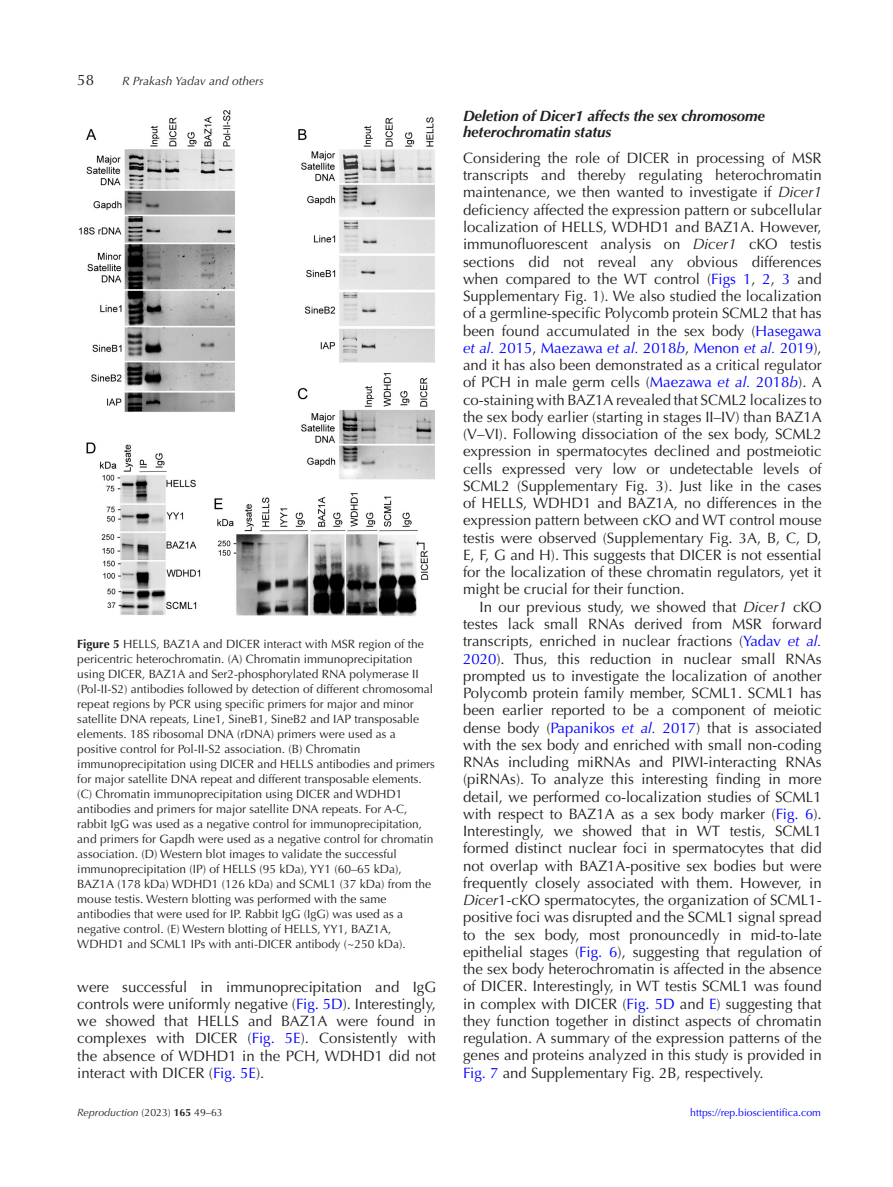
<style>
.page{position:relative;width:893px;height:1187px;background:#fff}
.page>*{position:absolute;margin:0;border:0;box-sizing:border-box;transform-origin:0 0}
.TXT{font:15px/17.2px "Optima LT Std";color:#231f20;text-align:justify}
.TXI{font:15px/17.2px "Optima LT Std";color:#231f20;text-align:justify}
.t1{font:italic 700 15px/16.5px "Optima LT Std";letter-spacing:-.01em;color:#231f20}
.TXT-2{font:15px "Optima LT Std";color:#00f}
.FC{font:12px/15px "Optima LT Std";color:#231f20}
.t2{font:italic 12px "Optima LT Std";color:#231f20}
.t3{font:10.5px "Optima LT Std";color:#00f}
.t4{font:italic 10.5px "Optima LT Std";color:#231f20}
.s1{font-weight:700}
.s2{color:#00f}
.s3{font-style:normal}
.s4{font-weight:700;font-style:normal}
.s5{font-style:italic}
.s6{color:#231f20}
.s7{font-style:italic;color:#00f}
</style>
<div class="page">
<img style="left:79px;top:110px;width:356px;height:506px">
<p class="TXI" style="left:77px;top:71px;width:18px">58</p>
<p class="t2" style="left:122px;top:74px;width:143px">R Prakash Yadav and others</p>
<p class="FC" style="left:77px;top:636px;width:359px"><span class="s1">Figure 5</span> HELLS, BAZ1A and DICER interact with MSR region of the pericentric heterochromatin. (A) Chromatin immunoprecipitation using DICER, BAZ1A and Ser2-phosphorylated RNA polymerase II (Pol-II-S2) antibodies followed by detection of different chromosomal repeat regions by PCR using specific primers for major and minor satellite DNA repeats, Line1, SineB1, SineB2 and IAP transposable elements. 18S ribosomal DNA (rDNA) primers were used as a positive control for Pol-II-S2 association. (B) Chromatin immunoprecipitation using DICER and HELLS antibodies and primers for major satellite DNA repeat and different transposable elements. (C) Chromatin immunoprecipitation using DICER and WDHD1 antibodies and primers for major satellite DNA repeats. For A-C, rabbit IgG was used as a negative control for immunoprecipitation, and primers for Gapdh were used as a negative control for chromatin association. (D) Western blot images to validate the successful immunoprecipitation (IP) of HELLS (95 kDa), YY1 (60–65 kDa), BAZ1A (178 kDa) WDHD1 (126 kDa) and SCML1 (37 kDa) from the mouse testis. Western blotting was performed with the same antibodies that were used for IP. Rabbit IgG (IgG) was used as a negative control. (E) Western blotting of HELLS, YY1, BAZ1A, WDHD1 and SCML1 IPs with anti-DICER antibody (~250 kDa).</p>
<p class="TXT" style="left:77px;top:978px;width:360px">were successful in immunoprecipitation and IgG controls were uniformly negative (<span class="s2">Fig. 5D</span>). Interestingly, we showed that HELLS and BAZ1A were found in complexes with DICER (<span class="s2">Fig. 5E</span>). Consistently with the absence of WDHD1 in the PCH, WDHD1 did not interact with DICER (<span class="s2">Fig. 5E</span>).</p>
<p class="t4" style="left:77px;top:1105px;width:147px">Reproduction <span class="s3">(2023)</span> <span class="s4">165</span> <span class="s3">49–63</span></p>
<h2 class="t1" style="left:463px;top:107px;width:303px">Deletion of Dicer1 affects the sex chromosome heterochromatin status</h2>
<p class="TXT" style="left:463px;top:149px;width:360px">Considering the role of DICER in processing of MSR</p>
<p class="TXT" style="left:463px;top:167px;width:360px">transcripts and thereby regulating heterochromatin</p>
<p class="TXT" style="left:463px;top:184px;width:360px">maintenance, we then wanted to investigate if <span class="s5">Dicer1</span></p>
<p class="TXT" style="left:463px;top:201px;width:360px">deficiency affected the expression pattern or subcellular</p>
<p class="TXT" style="left:463px;top:218px;width:360px">localization of HELLS, WDHD1 and BAZ1A. However,</p>
<p class="TXT" style="left:463px;top:236px;width:360px">immunofluorescent analysis on <span class="s5">Dicer1</span> cKO testis</p>
<p class="TXT" style="left:463px;top:253px;width:360px">sections did not reveal any obvious differences</p>
<p class="TXT" style="left:463px;top:270px;width:360px">when compared to the WT control (<span class="s2">Figs 1</span>, <span class="s2">2</span>, <span class="s2">3</span> and</p>
<p class="TXT" style="left:463px;top:287px;width:360px">Supplementary Fig. 1). We also studied the localization</p>
<p class="TXT" style="left:463px;top:305px;width:360px">of a germline-specific Polycomb protein SCML2 that has</p>
<p class="TXT" style="left:463px;top:322px;width:360px">been found accumulated in the sex body (<span class="s2">Hasegawa</span></p>
<p class="TXT-2" style="left:463px;top:339px;width:360px"><span class="s5">et al.</span> 2015<span class="s6">,</span> Maezawa <span class="s5">et al.</span> 2018<span class="s5">b</span><span class="s6">,</span> Menon <span class="s5">et al.</span> 2019<span class="s6">),</span></p>
<p class="TXT" style="left:463px;top:356px;width:360px">and it has also been demonstrated as a critical regulator</p>
<p class="TXT" style="left:463px;top:374px;width:360px">of PCH in male germ cells (<span class="s2">Maezawa</span> <span class="s7">et al.</span> <span class="s2">2018</span><span class="s7">b</span>). A</p>
<p class="TXT" style="left:463px;top:391px;width:360px">co-staining with BAZ1A revealed that SCML2 localizes to</p>
<p class="TXT" style="left:463px;top:408px;width:360px">the sex body earlier (starting in stages II–IV) than BAZ1A</p>
<p class="TXT" style="left:463px;top:425px;width:360px">(V–VI). Following dissociation of the sex body, SCML2</p>
<p class="TXT" style="left:463px;top:443px;width:360px">expression in spermatocytes declined and postmeiotic</p>
<p class="TXT" style="left:463px;top:460px;width:360px">cells expressed very low or undetectable levels of</p>
<p class="TXT" style="left:463px;top:477px;width:360px">SCML2 (Supplementary Fig. 3). Just like in the cases</p>
<p class="TXT" style="left:463px;top:494px;width:360px">of HELLS, WDHD1 and BAZ1A, no differences in the</p>
<p class="TXT" style="left:463px;top:512px;width:360px">expression pattern between cKO and WT control mouse</p>
<p class="TXT" style="left:463px;top:529px;width:360px">testis were observed (Supplementary Fig. 3A, B, C, D,</p>
<p class="TXT" style="left:463px;top:546px;width:360px">E, F, G and H). This suggests that DICER is not essential</p>
<p class="TXT" style="left:463px;top:563px;width:360px">for the localization of these chromatin regulators, yet it</p>
<p class="TXT" style="left:463px;top:581px;width:223px">might be crucial for their function.</p>
<p class="TXT" style="left:479px;top:598px;width:344px">In our previous study, we showed that <span class="s5">Dicer1</span> cKO</p>
<p class="TXT" style="left:463px;top:615px;width:360px">testes lack small RNAs derived from MSR forward</p>
<p class="TXT" style="left:463px;top:632px;width:360px">transcripts, enriched in nuclear fractions (<span class="s2">Yadav</span> <span class="s7">et al.</span></p>
<p class="TXT" style="left:463px;top:650px;width:360px"><span class="s2">2020</span>). Thus, this reduction in nuclear small RNAs</p>
<p class="TXI" style="left:463px;top:667px;width:360px">prompted us to investigate the localization of another Polycomb protein family member, SCML1. SCML1 has been earlier reported to be a component of meiotic dense body (<span class="s2">Papanikos</span> <span class="s7">et al.</span> <span class="s2">2017</span>) that is associated with the sex body and enriched with small non-coding RNAs including miRNAs and PIWI-interacting RNAs (piRNAs). To analyze this interesting finding in more detail, we performed co-localization studies of SCML1 with respect to BAZ1A as a sex body marker (<span class="s2">Fig. 6</span>).<br>Interestingly, we showed that in WT testis, SCML1 formed distinct nuclear foci in spermatocytes that did not overlap with BAZ1A-positive sex bodies but were frequently closely associated with them. However, in <span class="s5">Dicer</span>1-cKO spermatocytes, the organization of SCML1- positive foci was disrupted and the SCML1 signal spread to the sex body, most pronouncedly in mid-to-late epithelial stages (<span class="s2">Fig. 6</span>), suggesting that regulation of the sex body heterochromatin is affected in the absence of DICER. Interestingly, in WT testis SCML1 was found in complex with DICER (<span class="s2">Fig. 5D</span> and <span class="s2">E</span>) suggesting that they function together in distinct aspects of chromatin regulation. A summary of the expression patterns of the genes and proteins analyzed in this study is provided in <span class="s2">Fig. 7</span> and Supplementary Fig. 2B, respectively.</p>
<p class="t3" style="left:690px;top:1105px;width:132px">https://rep.bioscientifica.com</p>
</div>
